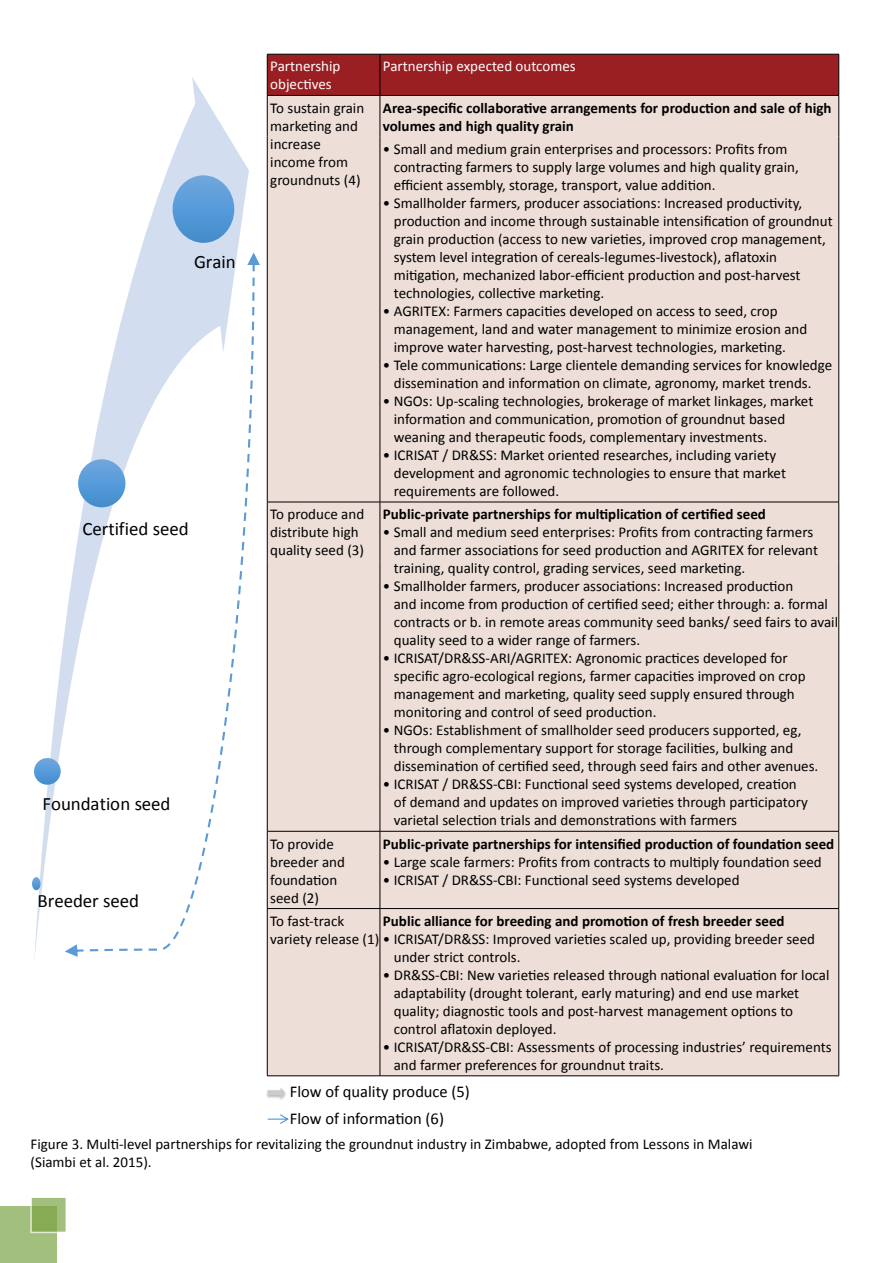
<style>
.page{position:relative;width:893px;height:1263px;background:#fff}
.page>*{position:absolute;margin:0;border:0;box-sizing:border-box;transform-origin:0 0}
.t1{font:18.9px "Calibri";letter-spacing:-.005em;color:#000}
.t2{font:16.5px/27.3px "Calibri";color:#000}
.t3{font:15px/18px "Calibri";color:#000}
.t4{font:700 15px/18px "Calibri";color:#000}
.t5{font:15px/18px "Calibri";color:#fff}
</style>
<div class="page">
<div style="left:0;top:1206px;width:57px;height:57px;background:#a3bf7d"></div>
<svg style="left:30px;top:1197px;width:36px;height:36px"></svg>
<div style="left:268px;top:55px;width:570px;height:40px;background:#9a1f23"></div>
<div style="left:268px;top:96px;width:570px;height:979px;background:#edded7"></div>
<hr style="left:267px;top:54px;width:113px;height:1px;background:#000">
<hr style="left:267px;top:54px;width:1px;height:41px;background:#000">
<hr style="left:380px;top:54px;width:459px;height:1px;background:#000">
<hr style="left:380px;top:54px;width:1px;height:41px;background:#000">
<hr style="left:838px;top:54px;width:1px;height:41px;background:#000">
<hr style="left:267px;top:95px;width:113px;height:1px;background:#000">
<hr style="left:267px;top:96px;width:1px;height:41px;background:#000">
<hr style="left:380px;top:95px;width:459px;height:1px;background:#000">
<hr style="left:380px;top:96px;width:1px;height:41px;background:#000">
<hr style="left:838px;top:96px;width:1px;height:41px;background:#000">
<hr style="left:267px;top:137px;width:1px;height:365px;background:#000">
<hr style="left:380px;top:137px;width:1px;height:365px;background:#000">
<hr style="left:838px;top:137px;width:1px;height:365px;background:#000">
<hr style="left:267px;top:502px;width:113px;height:1px;background:#000">
<hr style="left:267px;top:502px;width:1px;height:59px;background:#000">
<hr style="left:380px;top:502px;width:459px;height:1px;background:#000">
<hr style="left:380px;top:502px;width:1px;height:59px;background:#000">
<hr style="left:838px;top:502px;width:1px;height:59px;background:#000">
<hr style="left:267px;top:561px;width:1px;height:270px;background:#000">
<hr style="left:380px;top:561px;width:1px;height:270px;background:#000">
<hr style="left:838px;top:561px;width:1px;height:270px;background:#000">
<hr style="left:267px;top:831px;width:113px;height:1px;background:#000">
<hr style="left:267px;top:831px;width:1px;height:77px;background:#000">
<hr style="left:380px;top:831px;width:459px;height:1px;background:#000">
<hr style="left:380px;top:831px;width:1px;height:77px;background:#000">
<hr style="left:838px;top:831px;width:1px;height:77px;background:#000">
<hr style="left:267px;top:908px;width:113px;height:1px;background:#000">
<hr style="left:267px;top:909px;width:1px;height:167px;background:#000">
<hr style="left:380px;top:908px;width:459px;height:1px;background:#000">
<hr style="left:380px;top:909px;width:1px;height:167px;background:#000">
<hr style="left:838px;top:909px;width:1px;height:167px;background:#000">
<hr style="left:267px;top:1075px;width:113px;height:1px;background:#000">
<hr style="left:380px;top:1075px;width:459px;height:1px;background:#000">
<svg style="left:34px;top:77px;width:215px;height:882px"></svg>
<svg style="left:32px;top:877px;width:9px;height:13px"></svg>
<svg style="left:34px;top:758px;width:27px;height:27px"></svg>
<svg style="left:173px;top:175px;width:61px;height:68px;background:#72a8dc"></svg>
<svg style="left:65px;top:252px;width:195px;height:705px"></svg>
<img style="left:266px;top:1088px;width:20px;height:12px">
<svg style="left:268px;top:1114px;width:21px;height:10px"></svg>
<p class="t1" style="left:194px;top:249px;width:43px">Grain</p>
<p class="t1" style="left:82px;top:517px;width:108px">Certified seed</p>
<p class="t1" style="left:43px;top:791px;width:129px">Foundation seed</p>
<p class="t1" style="left:38px;top:889px;width:103px">Breeder seed</p>
<p class="t5" style="left:270px;top:58px;width:72px">Partnership objectives</p>
<p class="t5" style="left:383px;top:58px;width:194px">Partnership expected outcomes</p>
<p class="t3" style="left:270px;top:99px;width:95px">To sustain grain marketing and increase income from groundnuts (4)</p>
<p class="t4" style="left:383px;top:99px;width:450px">Area-specific collaborative arrangements for production and sale of high volumes and high quality grain</p>
<p class="t3" style="left:394px;top:140px;width:406px;text-indent:-11px">• Small and medium grain enterprises and processors: Profits from contracting farmers to supply large volumes and high quality grain, efficient assembly, storage, transport, value addition.</p>
<p class="t3" style="left:394px;top:194px;width:440px;text-indent:-11px">• Smallholder farmers, producer associations: Increased productivity, production and income through sustainable intensification of groundnut grain production (access to new varieties, improved crop management, system level integration of cereals-legumes-livestock), aflatoxin mitigation, mechanized labor-efficient production and post-harvest technologies, collective marketing.</p>
<p class="t3" style="left:394px;top:302px;width:415px;text-indent:-11px">• AGRITEX: Farmers capacities developed on access to seed, crop management, land and water management to minimize erosion and improve water harvesting, post-harvest technologies, marketing.</p>
<p class="t3" style="left:394px;top:356px;width:440px;text-indent:-11px">• Tele communications: Large clientele demanding services for knowledge dissemination and information on climate, agronomy, market trends.</p>
<p class="t3" style="left:394px;top:392px;width:421px;text-indent:-11px">• NGOs: Up-scaling technologies, brokerage of market linkages, market information and communication, promotion of groundnut based weaning and therapeutic foods, complementary investments.</p>
<p class="t3" style="left:394px;top:446px;width:394px;text-indent:-11px">• ICRISAT / DR&amp;SS: Market oriented researches, including variety development and agronomic technologies to ensure that market requirements are followed.</p>
<p class="t3" style="left:270px;top:505px;width:95px">To produce and distribute high quality seed (3)</p>
<p class="t4" style="left:383px;top:505px;width:385px">Public-private partnerships for multiplication of certified seed</p>
<p class="t3" style="left:394px;top:523px;width:426px;text-indent:-11px">• Small and medium seed enterprises: Profits from contracting farmers and farmer associations for seed production and AGRITEX for relevant training, quality control, grading services, seed marketing.</p>
<p class="t3" style="left:394px;top:577px;width:446px;text-indent:-11px">• Smallholder farmers, producer associations: Increased production<br>and income from production of certified seed; either through: a. formal contracts or b. in remote areas community seed banks/ seed fairs to avail quality seed to a wider range of farmers.</p>
<p class="t3" style="left:394px;top:649px;width:413px;text-indent:-11px">• ICRISAT/DR&amp;SS-ARI/AGRITEX: Agronomic practices developed for specific agro-ecological regions, farmer capacities improved on crop management and marketing, quality seed supply ensured through monitoring and control of seed production.</p>
<p class="t3" style="left:394px;top:721px;width:426px;text-indent:-11px">• NGOs: Establishment of smallholder seed producers supported, eg, through complementary support for storage facilities, bulking and dissemination of certified seed, through seed fairs and other avenues.</p>
<p class="t3" style="left:394px;top:775px;width:415px;text-indent:-11px">• ICRISAT / DR&amp;SS-CBI: Functional seed systems developed, creation of demand and updates on improved varieties through participatory varietal selection trials and demonstrations with farmers</p>
<p class="t3" style="left:270px;top:835px;width:76px">To provide breeder and foundation seed (2)</p>
<p class="t4" style="left:383px;top:834px;width:453px">Public-private partnerships for intensified production of foundation seed</p>
<p class="t3" style="left:383px;top:853px;width:440px">• Large scale farmers: Profits from contracts to multiply foundation seed</p>
<p class="t3" style="left:383px;top:871px;width:358px">• ICRISAT / DR&amp;SS-CBI: Functional seed systems developed</p>
<p class="t3" style="left:270px;top:912px;width:546px">To fast-track<br>variety release (1) • ICRISAT/DR&amp;SS: Improved varieties scaled up, providing breeder seed</p>
<p class="t4" style="left:383px;top:912px;width:403px">Public alliance for breeding and promotion of fresh breeder seed</p>
<p class="t3" style="left:394px;top:948px;width:128px">under strict controls.</p>
<p class="t3" style="left:394px;top:966px;width:437px;text-indent:-11px">• DR&amp;SS-CBI: New varieties released through national evaluation for local adaptability (drought tolerant, early maturing) and end use market quality; diagnostic tools and post-harvest management options to control aflatoxin deployed.</p>
<p class="t3" style="left:394px;top:1038px;width:439px;text-indent:-11px">• ICRISAT/DR&amp;SS-CBI: Assessments of processing industries’ requirements and farmer preferences for groundnut traits.</p>
<p class="t2" style="left:290px;top:1078px;width:182px">Flow of quality produce (5)<br>Flow of information (6)</p>
<p class="t3" style="left:31px;top:1135px;width:723px">Figure 3. Multi-level partnerships for revitalizing the groundnut industry in Zimbabwe, adopted from Lessons in Malawi (Siambi et al. 2015).</p>
</div>
